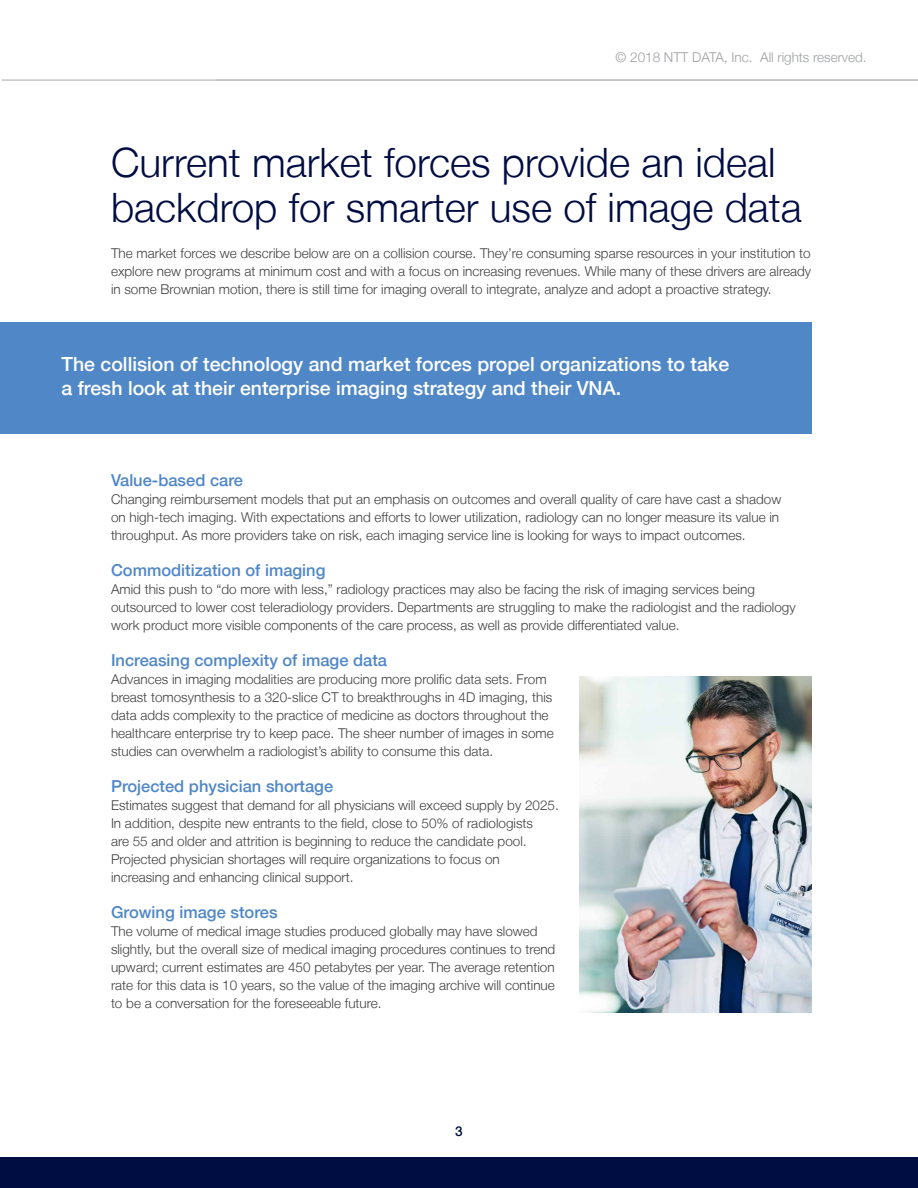
<style>
.page{position:relative;width:918px;height:1188px;background:#fff}
.page>*{position:absolute;margin:0;border:0;box-sizing:border-box;transform-origin:0 0}
.t1{font:300 40.5px/45px "Helvetica Neue LT";color:#000d42}
.t2{font:500 19.5px/24px "Helvetica Neue LT";color:#fff}
.t3{font:500 16.5px "Helvetica Neue LT";color:#5087c7}
.t4{font:300 13.5px/18px "Helvetica Neue LT";color:#414042}
.t5{font:300 13.5px "Helvetica Neue LT";color:#9d9fa2}
.t6{font:500 13.5px "Helvetica Neue LT";color:#000d42}
</style>
<div class="page">
<div style="left:0;top:322px;width:811px;height:112px;background:#5087c7"></div>
<div style="left:0;top:1158px;width:918px;height:30px;background:#000d42"></div>
<img style="left:579px;top:676px;width:232px;height:336px">
<hr style="left:2px;top:79px;width:916px;height:2px;background:#c2c4c6">
<p class="t5" style="left:616px;top:49px;width:253px">© 2018 NTT DATA, Inc. All rights reserved.</p>
<h1 class="t1" style="left:111px;top:139px;width:692px">Current market forces provide an ideal backdrop for smarter use of image data</h1>
<p class="t4" style="left:111px;top:243px;width:702px;text-align:justify">The market forces we describe below are on a collision course. They’re consuming sparse resources in your institution to explore new programs at minimum cost and with a focus on increasing revenues. While many of these drivers are already in some Brownian motion, there is still time for imaging overall to integrate, analyze and adopt a proactive strategy.</p>
<h2 class="t2" style="left:62px;top:352px;width:669px">The collision of technology and market forces propel organizations to take a fresh look at their enterprise imaging strategy and their VNA.</h2>
<p class="t3" style="left:111px;top:470px;width:134px">Value-based care</p>
<p class="t4" style="left:111px;top:490px;width:672px">Changing reimbursement models that put an emphasis on outcomes and overall quality of care have cast a shadow on high-tech imaging. With expectations and efforts to lower utilization, radiology can no longer measure its value in throughput. As more providers take on risk, each imaging service line is looking for ways to impact outcomes.</p>
<p class="t3" style="left:111px;top:560px;width:216px">Commoditization of imaging</p>
<p class="t4" style="left:111px;top:580px;width:686px">Amid this push to “do more with less,” radiology practices may also be facing the risk of imaging services being outsourced to lower cost teleradiology providers. Departments are struggling to make the radiologist and the radiology work product more visible components of the care process, as well as provide differentiated value.</p>
<p class="t3" style="left:111px;top:650px;width:278px">Increasing complexity of image data</p>
<p class="t4" style="left:111px;top:670px;width:444px">Advances in imaging modalities are producing more prolific data sets. From breast tomosynthesis to a 320-slice CT to breakthroughs in 4D imaging, this data adds complexity to the practice of medicine as doctors throughout the healthcare enterprise try to keep pace. The sheer number of images in some studies can overwhelm a radiologist’s ability to consume this data.</p>
<p class="t3" style="left:111px;top:776px;width:224px">Projected physician shortage</p>
<p class="t4" style="left:111px;top:796px;width:449px">Estimates suggest that demand for all physicians will exceed supply by 2025.<br>In addition, despite new entrants to the field, close to 50% of radiologists<br>are 55 and older and attrition is beginning to reduce the candidate pool.<br>Projected physician shortages will require organizations to focus on increasing and enhancing clinical support.</p>
<p class="t3" style="left:111px;top:902px;width:168px">Growing image stores</p>
<p class="t4" style="left:111px;top:922px;width:446px">The volume of medical image studies produced globally may have slowed slightly, but the overall size of medical imaging procedures continues to trend upward; current estimates are 450 petabytes per year. The average retention rate for this data is 10 years, so the value of the imaging archive will continue to be a conversation for the foreseeable future.</p>
<p class="t6" style="left:455px;top:1123px;width:9px">3</p>
</div>
